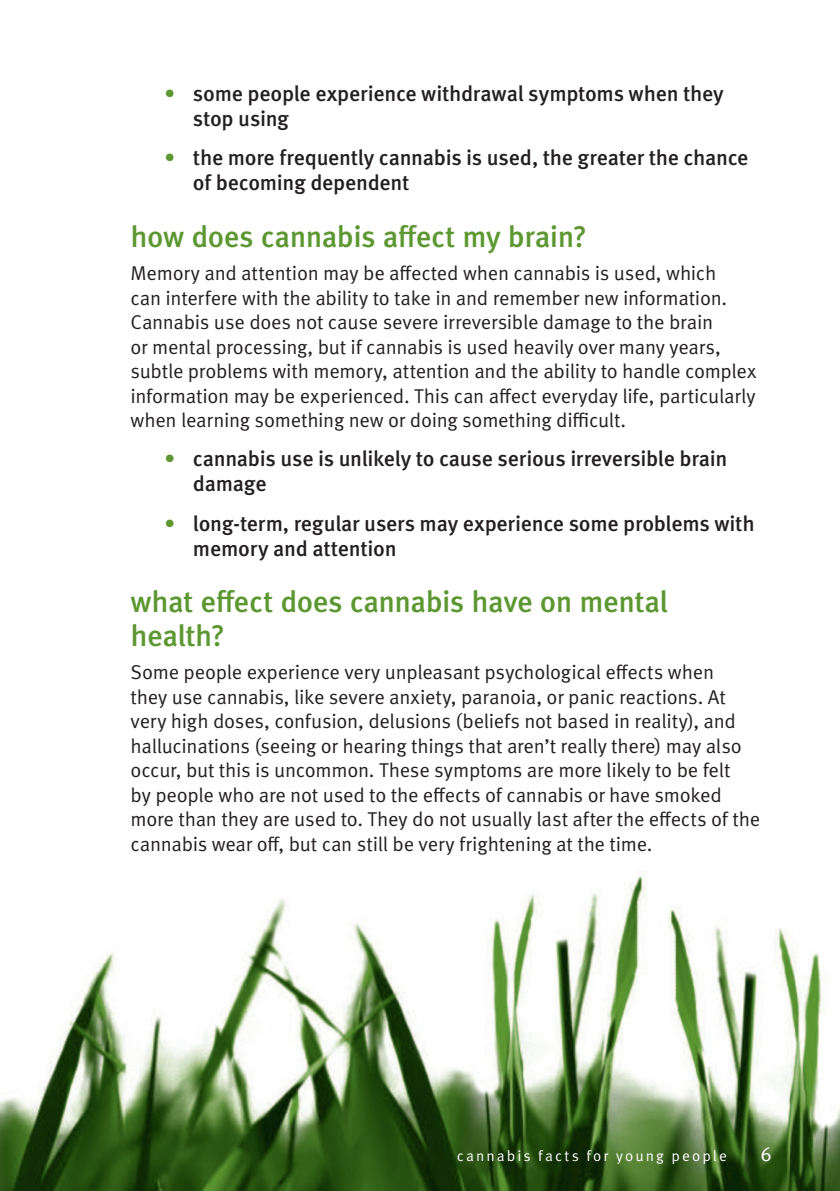
<style>
.page{position:relative;width:840px;height:1191px;background:#fff}
.page>*{position:absolute;margin:0;border:0;box-sizing:border-box;transform-origin:0 0}
.Green_Head{font:500 30px/34px "Meta OT";letter-spacing:-.02em;color:#5c9731}
.Dingbat_points_bold{font:500 21.6px/25px "Meta OT";letter-spacing:-.015em;color:#231f20}
.Body{font:20px/24.4px "Meta OT";letter-spacing:-.015em;color:#231f20}
.t1{font:20px "Meta OT";color:#fff}
.t2{font:15px "Meta OT";letter-spacing:.135em;color:#fff}
.s1{color:#5c9731}
</style>
<div class="page">
<img style="left:0;top:767px;width:839px;height:424px">
<p class="Dingbat_points_bold" style="left:193px;top:82px;width:532px;text-indent:-28px"><span class="s1">•</span> some people experience withdrawal symptoms when they stop using</p>
<p class="Dingbat_points_bold" style="left:193px;top:146px;width:556px;text-indent:-28px"><span class="s1">•</span> the more frequently cannabis is used, the greater the chance of becoming dependent</p>
<p class="Green_Head" style="left:130px;top:220px;width:457px">how does cannabis affect my brain?</p>
<p class="Body" style="left:130px;top:261px;width:627px">Memory and attention may be affected when cannabis is used, which<br>can interfere with the ability to take in and remember new information.<br>Cannabis use does not cause severe irreversible damage to the brain<br>or mental processing, but if cannabis is used heavily over many years, subtle problems with memory, attention and the ability to handle complex information may be experienced. This can affect everyday life, particularly when learning something new or doing something difficult.</p>
<p class="Dingbat_points_bold" style="left:193px;top:447px;width:535px;text-indent:-28px"><span class="s1">•</span> cannabis use is unlikely to cause serious irreversible brain damage</p>
<p class="Dingbat_points_bold" style="left:193px;top:511px;width:563px;text-indent:-28px"><span class="s1">•</span> long-term, regular users may experience some problems with memory and attention</p>
<p class="Green_Head" style="left:130px;top:585px;width:538px">what effect does cannabis have on mental health?</p>
<p class="Body" style="left:130px;top:660px;width:630px">Some people experience very unpleasant psychological effects when<br>they use cannabis, like severe anxiety, paranoia, or panic reactions. At very high doses, confusion, delusions (beliefs not based in reality), and hallucinations (seeing or hearing things that aren’t really there) may also occur, but this is uncommon. These symptoms are more likely to be felt<br>by people who are not used to the effects of cannabis or have smoked more than they are used to. They do not usually last after the effects of the cannabis wear off, but can still be very frightening at the time.</p>
<p class="t2" style="left:456px;top:1146px;width:271px">cannabis facts for young people</p>
<p class="t1" style="left:760px;top:1141px;width:13px">6</p>
</div>
